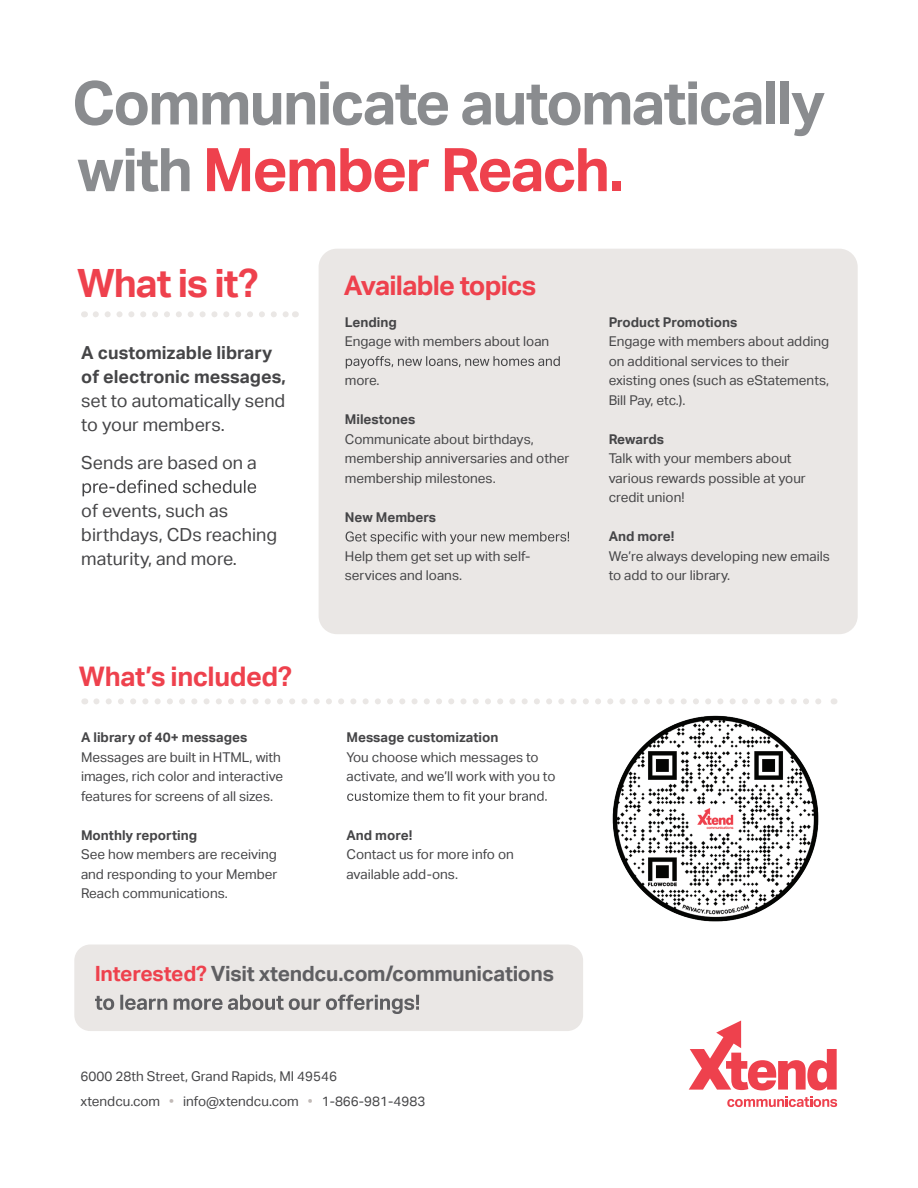
<style>
.page{position:relative;width:918px;height:1188px;background:#fff}
.page>*{position:absolute;margin:0;border:0;box-sizing:border-box;transform-origin:0 0}
.t1{font:700 60.15px "Aktiv Grotesk";letter-spacing:-.03em;color:#8a8c8f}
.t2{font:700 60.15px "Aktiv Grotesk";letter-spacing:-.035em;color:#ee414d}
.t3{font:700 39px "Aktiv Grotesk";letter-spacing:-.025em;color:#ee414d}
.t4{font:700 27px "Aktiv Grotesk";letter-spacing:-.025em;color:#ee414d}
.t5{font:700 21px "Aktiv Grotesk";letter-spacing:-.015em;color:#5f5f62}
.t6{font:18px/24px "Aktiv Grotesk";color:#454547}
.t7{font:700 18px/24px "Aktiv Grotesk";color:#454547}
.t8{font:13.5px/19.5px "Aktiv Grotesk";color:#454547}
.t9{font:700 13.5px "Aktiv Grotesk";color:#454547}
.s1{color:#8a8c8f}
.s2{color:#ee414d}
.s3{color:#c1bab7}
</style>
<div class="page">
<div style="left:319px;top:249px;width:539px;height:385px;background:#eae7e5;border-radius:18px"></div>
<svg style="left:96px;top:698px;width:725px;height:6px"></svg>
<svg style="left:96px;top:311px;width:193px;height:6px"></svg>
<svg style="left:346px;top:356px;width:214px;height:12px"></svg>
<svg style="left:346px;top:531px;width:223px;height:13px"></svg>
<svg style="left:83px;top:480px;width:173px;height:16px"></svg>
<svg style="left:347px;top:791px;width:200px;height:12px"></svg>
<div style="left:74px;top:945px;width:509px;height:86px;background:#eae7e5;border-radius:16px"></div>
<svg style="left:689px;top:1021px;width:148px;height:69px"></svg>
<svg style="left:727px;top:1096px;width:110px;height:11px"></svg>
<svg style="left:95px;top:995px;width:324px;height:19px"></svg>
<img style="left:612px;top:715px;width:207px;height:207px">
<h1 class="t1" style="left:72px;top:69px;width:755px">Communicate automatically</h1>
<h1 class="t2" style="left:77px;top:135px;width:548px"><span class="s1">with</span> Member Reach.</h1>
<h2 class="t3" style="left:77px;top:261px;width:183px">What is it?</h2>
<h3 class="t4" style="left:344px;top:270px;width:194px">Available topics</h3>
<h3 class="t7" style="left:81px;top:341px;width:206px">A customizable library of electronic messages,</h3>
<h3 class="t6" style="left:81px;top:389px;width:206px">set to automatically send to your members.</h3>
<h3 class="t6" style="left:81px;top:451px;width:177px">Sends are based on a</h3>
<h3 class="t6" style="left:81px;top:499px;width:197px">of events, such as birthdays, CDs reaching maturity, and more.</h3>
<h3 class="t4" style="left:79px;top:661px;width:214px">What’s included?</h3>
<p class="t9" style="left:81px;top:730px;width:168px">A library of 40+ messages</p>
<p class="t8" style="left:81px;top:747px;width:204px">Messages are built in HTML, with images, rich color and interactive features for screens of all sizes.</p>
<p class="t9" style="left:81px;top:827px;width:118px">Monthly reporting</p>
<p class="t8" style="left:81px;top:845px;width:198px;text-align:justify">See how members are receiving and responding to your Member Reach communications.</p>
<p class="t9" style="left:345px;top:314px;width:54px">Lending</p>
<p class="t8" style="left:345px;top:332px;width:206px">Engage with members about loan</p>
<p class="t8" style="left:345px;top:371px;width:36px">more.</p>
<p class="t9" style="left:345px;top:412px;width:72px">Milestones</p>
<p class="t8" style="left:345px;top:429px;width:226px">Communicate about birthdays, membership anniversaries and other membership milestones.</p>
<p class="t9" style="left:345px;top:509px;width:93px">New Members</p>
<p class="t8" style="left:345px;top:546px;width:187px">Help them get set up with self&shy;services and loans.</p>
<p class="t9" style="left:346px;top:730px;width:154px">Message customization</p>
<p class="t8" style="left:346px;top:747px;width:211px">You choose which messages to activate, and we’ll work with you to</p>
<p class="t9" style="left:346px;top:827px;width:67px">And more!</p>
<p class="t8" style="left:346px;top:845px;width:169px">Contact us for more info on available add-ons.</p>
<h3 class="t5" style="left:95px;top:962px;width:461px"><span class="s2">Interested?</span> Visit xtendcu.com/communications</h3>
<p class="t8" style="left:80px;top:1066px;width:258px">6000 28th Street, Grand Rapids, MI 49546</p>
<p class="t8" style="left:80px;top:1092px;width:347px">xtendcu.com <span class="s3">•</span> info@xtendcu.com <span class="s3">•</span> 1-866-981-4983</p>
<p class="t9" style="left:609px;top:314px;width:130px">Product Promotions</p>
<p class="t8" style="left:609px;top:332px;width:222px">Engage with members about adding on additional services to their existing ones (such as eStatements,<br>Bill Pay, etc.).</p>
<p class="t9" style="left:609px;top:431px;width:57px">Rewards</p>
<p class="t8" style="left:609px;top:449px;width:199px">Talk with your members about various rewards possible at your credit union!</p>
<p class="t9" style="left:609px;top:529px;width:67px">And more!</p>
<p class="t8" style="left:609px;top:546px;width:223px">We’re always developing new emails to add to our library.</p>
</div>
